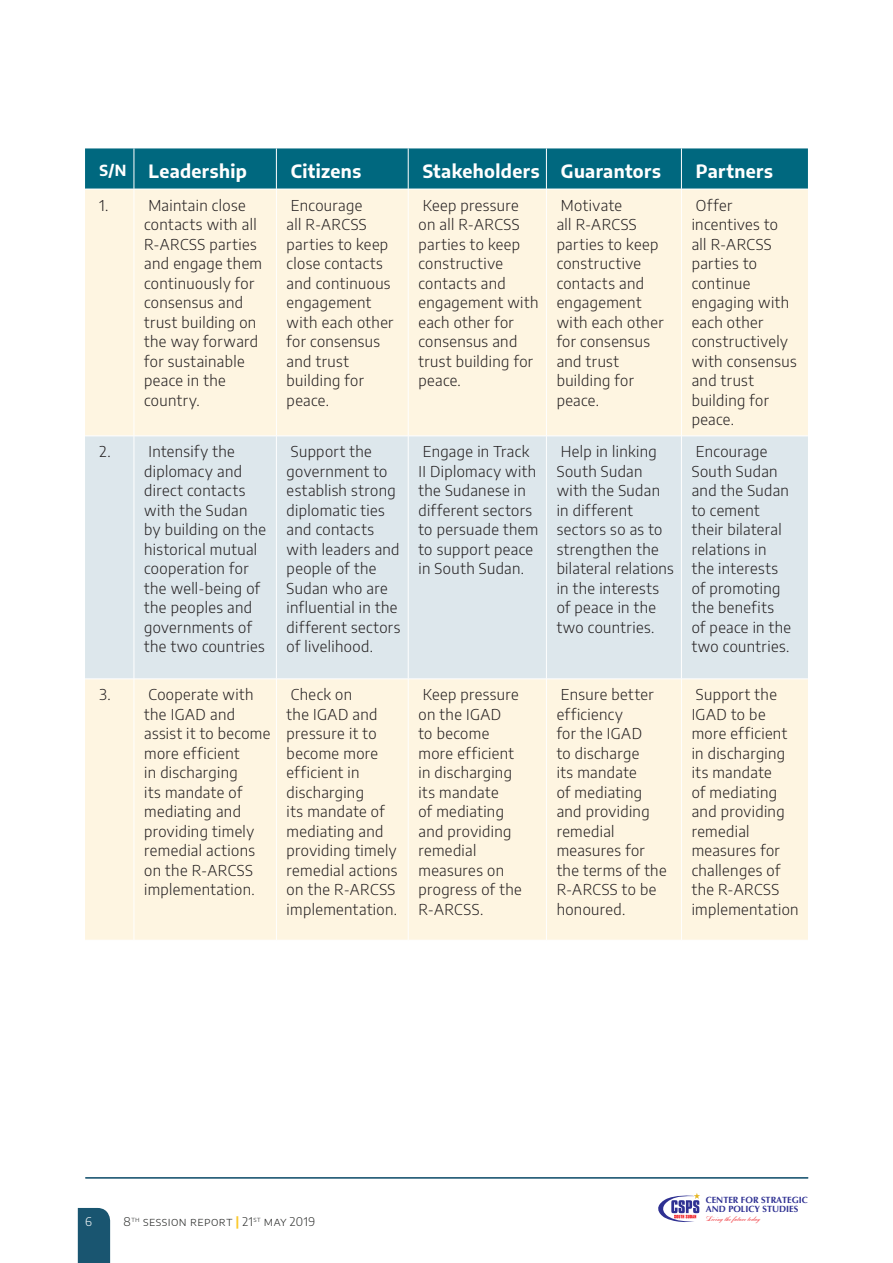
<style>
.page{position:relative;width:893px;height:1263px;background:#fff}
.page>*{position:absolute;margin:0;border:0;box-sizing:border-box;transform-origin:0 0}
.Table_Copy_copy{font:700 18px "Encode Sans";letter-spacing:.02em;color:#fff}
.Table_Copy_copy-2{font:300 15px/19.5px "Encode Sans";letter-spacing:.025em;color:#231f20}
.Table_Copy_copy-3{font:700 15px "Encode Sans";color:#fff}
.t1{font:300 12px "Encode Sans";letter-spacing:.045em;color:#323332}
.t2{font:300 12px "Encode Sans";color:#fff}
.t3{font:700 9px/9.8px "Optima";color:#2e3092}
.t4{font:7.65px "Bank Scr D";color:#ee1d23}
.s1{color:#fff}
.s2{font-weight:700;color:#fbc82a}
</style>
<div class="page">
<div style="left:85px;top:148px;width:723px;height:41px;background:#00687f"></div>
<div style="left:85px;top:190px;width:723px;height:750px;background:#fef5e1"></div>
<div style="left:85px;top:437px;width:723px;height:242px;background:#dde7ec"></div>
<hr style="left:134px;top:148px;width:1px;height:41px;background:#fff">
<hr style="left:276px;top:148px;width:1px;height:41px;background:#fff">
<hr style="left:408px;top:148px;width:1px;height:41px;background:#fff">
<hr style="left:546px;top:148px;width:1px;height:41px;background:#fff">
<hr style="left:681px;top:148px;width:1px;height:41px;background:#fff">
<hr style="left:134px;top:189px;width:1px;height:247px;background:#fff">
<hr style="left:276px;top:189px;width:1px;height:247px;background:#fff">
<hr style="left:408px;top:189px;width:1px;height:247px;background:#fff">
<hr style="left:546px;top:189px;width:1px;height:247px;background:#fff">
<hr style="left:681px;top:189px;width:1px;height:247px;background:#fff">
<hr style="left:134px;top:436px;width:1px;height:243px;background:#fff">
<hr style="left:276px;top:436px;width:1px;height:243px;background:#fff">
<hr style="left:408px;top:436px;width:1px;height:243px;background:#fff">
<hr style="left:546px;top:436px;width:1px;height:243px;background:#fff">
<hr style="left:681px;top:436px;width:1px;height:243px;background:#fff">
<hr style="left:134px;top:679px;width:1px;height:261px;background:#fff">
<hr style="left:276px;top:679px;width:1px;height:261px;background:#fff">
<hr style="left:408px;top:679px;width:1px;height:261px;background:#fff">
<hr style="left:546px;top:679px;width:1px;height:261px;background:#fff">
<hr style="left:681px;top:679px;width:1px;height:261px;background:#fff">
<hr style="left:85px;top:436px;width:49px;height:1px;background:#fff">
<hr style="left:134px;top:436px;width:142px;height:1px;background:#fff">
<hr style="left:276px;top:436px;width:132px;height:1px;background:#fff">
<hr style="left:408px;top:436px;width:138px;height:1px;background:#fff">
<hr style="left:546px;top:436px;width:135px;height:1px;background:#fff">
<hr style="left:681px;top:436px;width:127px;height:1px;background:#fff">
<hr style="left:85px;top:679px;width:49px;height:1px;background:#fff">
<hr style="left:134px;top:679px;width:142px;height:1px;background:#fff">
<hr style="left:276px;top:679px;width:132px;height:1px;background:#fff">
<hr style="left:408px;top:679px;width:138px;height:1px;background:#fff">
<hr style="left:546px;top:679px;width:135px;height:1px;background:#fff">
<hr style="left:681px;top:679px;width:127px;height:1px;background:#fff">
<div style="left:78px;top:1208px;width:32px;height:55px;background:#195570"></div>
<svg style="left:658px;top:1193px;width:42px;height:29px"></svg>
<hr style="left:85px;top:1177px;width:723px;height:1px;background:#195570">
<hr style="left:85px;top:1178px;width:723px;height:1px;background:#195570">
<p class="Table_Copy_copy-3" style="left:100px;top:160px;width:28px">S/N</p>
<p class="Table_Copy_copy" style="left:148px;top:158px;width:100px">Leadership</p>
<p class="Table_Copy_copy" style="left:291px;top:158px;width:72px">Citizens</p>
<p class="Table_Copy_copy" style="left:423px;top:158px;width:118px">Stakeholders</p>
<p class="Table_Copy_copy" style="left:561px;top:158px;width:102px">Guarantors</p>
<p class="Table_Copy_copy" style="left:696px;top:158px;width:79px">Partners</p>
<p class="Table_Copy_copy-2" style="left:100px;top:194px;width:10px">1.</p>
<p class="Table_Copy_copy-2" style="left:144px;top:194px;width:119px">Maintain close contacts with all<br>R-ARCSS parties and engage them continuously for consensus and trust building on the way forward for sustainable peace in the country.</p>
<p class="Table_Copy_copy-2" style="left:287px;top:194px;width:108px">Encourage<br>all R-ARCSS parties to keep close contacts and continuous engagement with each other for consensus and trust building for peace.</p>
<p class="Table_Copy_copy-2" style="left:418px;top:194px;width:121px">Keep pressure<br>on all R-ARCSS parties to keep constructive contacts and engagement with each other for consensus and trust building for peace.</p>
<p class="Table_Copy_copy-2" style="left:557px;top:194px;width:108px">Motivate<br>all R-ARCSS parties to keep constructive contacts and engagement with each other for consensus and trust building for peace.</p>
<p class="Table_Copy_copy-2" style="left:692px;top:194px;width:106px">Offer incentives to all R-ARCSS parties to continue engaging with each other constructively with consensus and trust building for peace.</p>
<p class="Table_Copy_copy-2" style="left:100px;top:441px;width:13px">2.</p>
<p class="Table_Copy_copy-2" style="left:144px;top:441px;width:123px">Intensify the diplomacy and direct contacts with the Sudan by building on the historical mutual cooperation for the well-being of the peoples and governments of the two countries</p>
<p class="Table_Copy_copy-2" style="left:287px;top:441px;width:115px">Support the government to establish strong diplomatic ties and contacts with leaders and people of the<br>Sudan who are influential in the different sectors of livelihood.</p>
<p class="Table_Copy_copy-2" style="left:418px;top:441px;width:121px">Engage in Track<br>II Diplomacy with the Sudanese in different sectors to persuade them to support peace in South Sudan.</p>
<p class="Table_Copy_copy-2" style="left:557px;top:441px;width:119px">Help in linking<br>South Sudan with the Sudan in different sectors so as to strengthen the bilateral relations in the interests of peace in the two countries.</p>
<p class="Table_Copy_copy-2" style="left:692px;top:441px;width:101px">Encourage<br>South Sudan and the Sudan to cement their bilateral relations in the interests of promoting the benefits of peace in the two countries.</p>
<p class="Table_Copy_copy-2" style="left:100px;top:684px;width:13px">3.</p>
<p class="Table_Copy_copy-2" style="left:144px;top:684px;width:128px">Cooperate with the IGAD and assist it to become more efficient<br>in discharging<br>its mandate of mediating and providing timely remedial actions on the R-ARCSS implementation.</p>
<p class="Table_Copy_copy-2" style="left:287px;top:684px;width:112px">Check on<br>the IGAD and pressure it to become more efficient in discharging<br>its mandate of mediating and providing timely remedial actions on the R-ARCSS implementation.</p>
<p class="Table_Copy_copy-2" style="left:418px;top:684px;width:105px">Keep pressure on the IGAD<br>to become more efficient in discharging its mandate<br>of mediating and providing remedial measures on progress of the<br>R-ARCSS.</p>
<p class="Table_Copy_copy-2" style="left:557px;top:684px;width:111px">Ensure better efficiency<br>for the IGAD<br>to discharge<br>its mandate<br>of mediating and providing remedial measures for the terms of the<br>R-ARCSS to be honoured.</p>
<p class="Table_Copy_copy-2" style="left:692px;top:684px;width:108px">Support the<br>IGAD to be more efficient in discharging its mandate<br>of mediating and providing remedial measures for challenges of the R-ARCSS implementation</p>
<p class="t2" style="left:85px;top:1213px;width:8px">6</p>
<p class="t1" style="left:117px;top:1213px;width:200px"><span class="s1">|</span> 8<sup>TH</sup> SessioN report <span class="s2">|</span> 21<sup>ST</sup> MAY 2019</p>
<p class="t3" style="left:706px;top:1195px;width:104px">CENTER FOR STRATEGIC<br>AND POLICY STUDIES</p>
<p class="t4" style="left:706px;top:1215px;width:56px">Living the future today</p>
</div>
